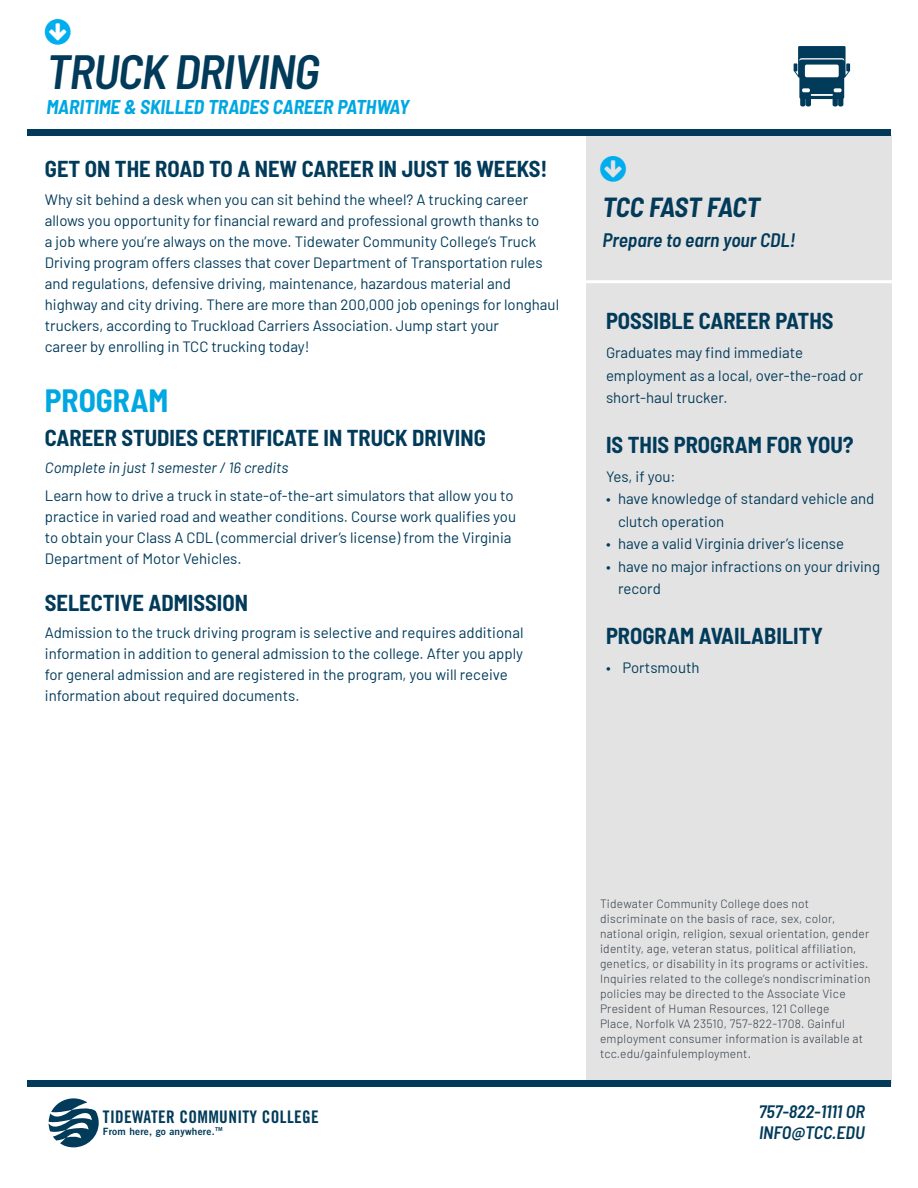
<style>
.page{position:relative;width:918px;height:1188px;background:#fff}
.page>*{position:absolute;margin:0;border:0;box-sizing:border-box;transform-origin:0 0}
.t1{font:italic 600 semi-condensed 48px "Barlow";letter-spacing:-.02em;color:#023b5a}
.t2{font:700 semi-condensed 31.5px "Barlow";color:#00a7e1}
.t3{font:italic 700 semi-condensed 27px "Barlow";letter-spacing:-.02em;color:#023b5a}
.t4{font:700 semi-condensed 22.5px "Barlow";color:#023b5a}
.t5{font:italic 700 semi-condensed 19.5px "Barlow";color:#00a7e1}
.t6{font:italic 600 semi-condensed 19.5px "Barlow";color:#023b5a}
.t7{font:italic 600 semi-condensed 18px/21.6px "Barlow";color:#023b5a}
.t8{font:17.4px "Trade Gothic Bold Cond Twenty";letter-spacing:.02em;color:#023b5a}
.t9{font:15px/21px "Barlow";color:#023b5a}
.t10{font:italic 15px "Barlow";color:#023b5a}
.t11{font:300 12px/15px "Barlow";letter-spacing:.02em;color:#303d48}
.t12{font:10.05px "Trade Gothic Bold Two";letter-spacing:.02em;color:#023b5a}
.t13{font:5.55px "Trade Gothic Bold Two";color:#023b5a}
</style>
<div class="page">
<div style="left:586px;top:135px;width:305px;height:949px;background:#e4e3e3"></div>
<div style="left:27px;top:130px;width:864px;height:6px;background:#023b5a"></div>
<div style="left:27px;top:1080px;width:864px;height:7px;background:#023b5a"></div>
<svg style="left:49px;top:1098px;width:50px;height:49px"></svg>
<hr style="left:572px;top:280px;width:332px;height:3px;background:#fff">
<svg style="left:794px;top:46px;width:56px;height:61px"></svg>
<h1 class="t1" style="left:46px;top:37px;width:275px">TRUCK DRIVING</h1>
<h2 class="t5" style="left:46px;top:93px;width:365px">MARITIME &amp; SKILLED TRADES CAREER PATHWAY</h2>
<p class="t4" style="left:45px;top:153px;width:504px">GET ON THE ROAD TO A NEW CAREER IN JUST 16 WEEKS!</p>
<p class="t9" style="left:45px;top:188px;width:485px">Why sit behind a desk when you can sit behind the wheel? A trucking career</p>
<h2 class="t3" style="left:603px;top:187px;width:159px">TCC FAST FACT</h2>
<p class="t9" style="left:45px;top:209px;width:496px">allows you opportunity for financial reward and professional growth thanks to</p>
<p class="t9" style="left:45px;top:230px;width:516px">a job where you’re always on the move. Tidewater Community College’s Truck Driving program offers classes that cover Department of Transportation rules and regulations, defensive driving, maintenance, hazardous material and highway and city driving. There are more than 200,000 job openings for longhaul truckers, according to Truckload Carriers Association. Jump start your<br>career by enrolling in TCC trucking today!</p>
<h1 class="t2" style="left:45px;top:378px;width:125px">PROGRAM</h1>
<p class="t4" style="left:45px;top:421px;width:442px">CAREER STUDIES CERTIFICATE IN TRUCK DRIVING</p>
<p class="t10" style="left:45px;top:457px;width:245px">Complete in just 1 semester / 16 credits</p>
<p class="t9" style="left:45px;top:484px;width:470px">Learn how to drive a truck in state-of-the-art simulators that allow you to</p>
<p class="t9" style="left:45px;top:505px;width:473px">practice in varied road and weather conditions. Course work qualifies you</p>
<p class="t9" style="left:45px;top:526px;width:468px">to obtain your Class A CDL (commercial driver’s license) from the Virginia<br>Department of Motor Vehicles.</p>
<p class="t4" style="left:45px;top:586px;width:205px">SELECTIVE ADMISSION</p>
<p class="t9" style="left:45px;top:621px;width:480px">Admission to the truck driving program is selective and requires additional information in addition to general admission to the college. After you apply for general admission and are registered in the program, you will receive information about required documents.</p>
<h2 class="t6" style="left:603px;top:226px;width:195px">Prepare to earn your CDL!</h2>
<p class="t4" style="left:606px;top:304px;width:229px">POSSIBLE CAREER PATHS</p>
<p class="t9" style="left:606px;top:341px;width:199px">Graduates may find immediate</p>
<p class="t9" style="left:606px;top:363px;width:259px;line-height:22.5px">employment as a local, over-the-road or short-haul trucker.</p>
<p class="t4" style="left:606px;top:428px;width:249px">IS THIS PROGRAM FOR YOU?</p>
<p class="t9" style="left:606px;top:465px;width:71px">Yes, if you:</p>
<p class="t9" style="left:618px;top:486px;width:258px;line-height:22.5px;text-indent:-12px">• have knowledge of standard vehicle and clutch operation</p>
<p class="t9" style="left:606px;top:532px;width:240px">• have a valid Virginia driver’s license</p>
<p class="t9" style="left:618px;top:554px;width:264px;line-height:22.5px;text-indent:-12px">• have no major infractions on your driving record</p>
<p class="t4" style="left:606px;top:619px;width:218px">PROGRAM AVAILABILITY</p>
<p class="t9" style="left:606px;top:656px;width:95px">• Portsmouth</p>
<p class="t8" style="left:103px;top:1106px;width:217px">TIDEWATER COMMUNITY COLLEGE</p>
<p class="t12" style="left:103px;top:1125px;width:113px">From here, go anywhere.</p>
<p class="t13" style="left:215px;top:1125px;width:9px">TM</p>
<p class="t11" style="left:600px;top:896px;width:272px">Tidewater Community College does not discriminate on the basis of race, sex, color, national origin, religion, sexual orientation, gender identity, age, veteran status, political affiliation, genetics, or disability in its programs or activities.<br>Inquiries related to the college’s nondiscrimination policies may be directed to the Associate Vice President of Human Resources, 121 College<br>Place, Norfolk VA 23510, 757-822-1708. Gainful employment consumer information is available at tcc.edu/gainfulemployment.</p>
<p class="t7" style="left:759px;top:1099px;width:108px">757-822-1111 OR<br>INFO@TCC.EDU</p>
</div>
